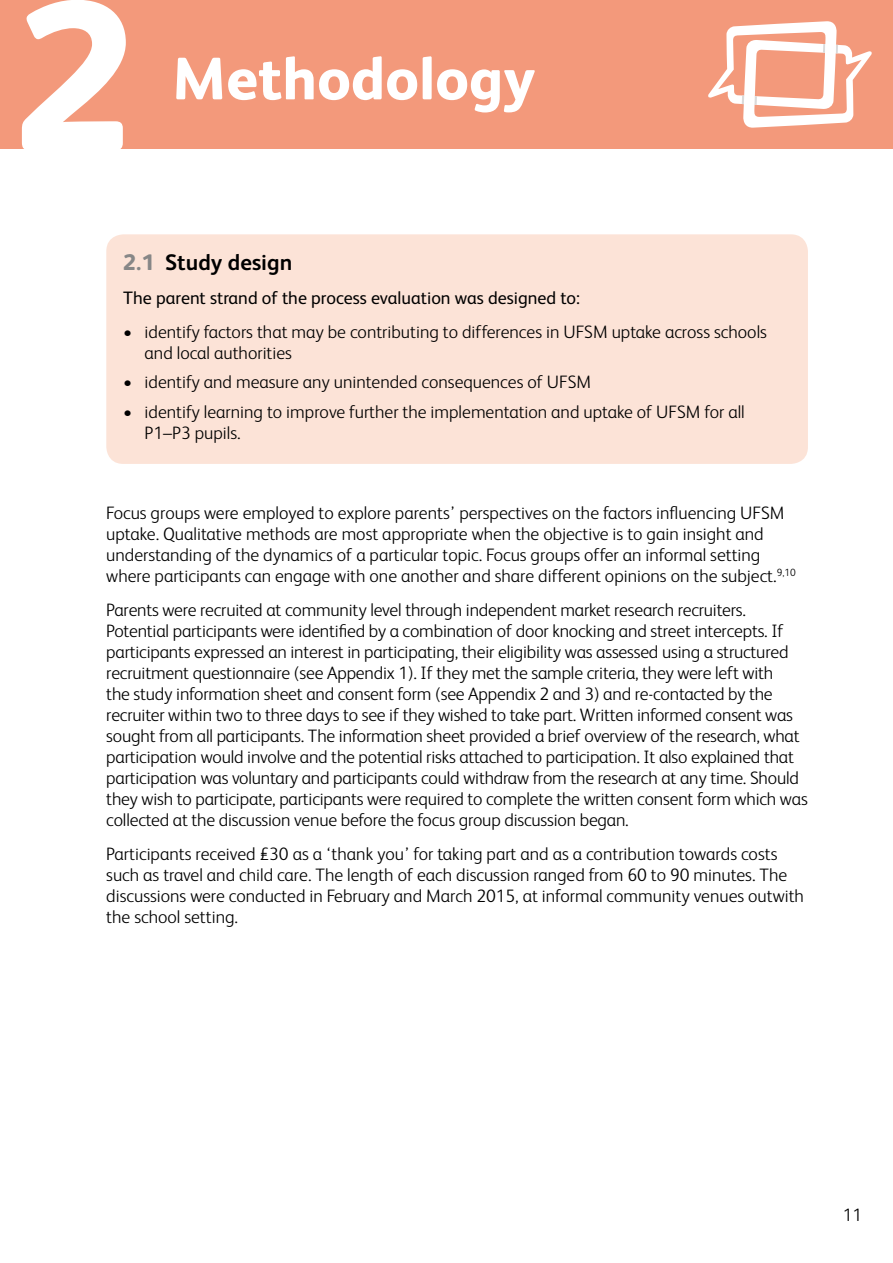
<style>
.page{position:relative;width:893px;height:1263px;background:#fff}
.page>*{position:absolute;margin:0;border:0;box-sizing:border-box;transform-origin:0 0}
.t1{font:800 212.1px "FS Albert";color:#fff}
.Heading_1{font:800 60px "FS Albert";color:#fff}
.Heading_2{font:700 22.5px "FS Albert";color:#000}
.Body_Text{font:300 18px/21px "FS Albert";letter-spacing:-.01em;color:#000}
.Body_Text-2{font:18px "FS Albert";color:#000}
.s1{font-weight:800;color:#878787}
</style>
<div class="page">
<div style="left:0;top:0;width:893px;height:149px;background:#f3997b"></div>
<div style="left:106px;top:234px;width:702px;height:230px;background:#fce3d7;border-radius:17px"></div>
<svg style="left:708px;top:21px;width:164px;height:107px"></svg>
<h1 class="t1" style="left:14px;top:-77px;width:122px">2</h1>
<h1 class="Heading_1" style="left:172px;top:35px;width:365px">Methodology</h1>
<h2 class="Heading_2" style="left:123px;top:247px;width:170px"><span class="s1">2.1</span> Study design</h2>
<p class="Body_Text-2" style="left:123px;top:286px;width:458px">The parent strand of the process evaluation was designed to:</p>
<p class="Body_Text" style="left:145px;top:320px;width:624px;text-indent:-21px">• identify factors that may be contributing to differences in UFSM uptake across schools and local authorities</p>
<p class="Body_Text" style="left:123px;top:371px;width:469px">• identify and measure any unintended consequences of UFSM</p>
<p class="Body_Text" style="left:145px;top:400px;width:602px;text-indent:-21px">• identify learning to improve further the implementation and uptake of UFSM for all<br>P1–P3 pupils.</p>
<p class="Body_Text" style="left:106px;top:502px;width:691px">Focus groups were employed to explore parents’ perspectives on the factors influencing UFSM uptake. Qualitative methods are most appropriate when the objective is to gain insight and understanding of the dynamics of a particular topic. Focus groups offer an informal setting where participants can engage with one another and share different opinions on the subject.<sup>9,10</sup></p>
<p class="Body_Text" style="left:106px;top:599px;width:703px">Parents were recruited at community level through independent market research recruiters.<br>Potential participants were identified by a combination of door knocking and street intercepts. If participants expressed an interest in participating, their eligibility was assessed using a structured recruitment questionnaire (see Appendix 1). If they met the sample criteria, they were left with<br>the study information sheet and consent form (see Appendix 2 and 3) and re-contacted by the recruiter within two to three days to see if they wished to take part. Written informed consent was sought from all participants. The information sheet provided a brief overview of the research, what participation would involve and the potential risks attached to participation. It also explained that participation was voluntary and participants could withdraw from the research at any time. Should they wish to participate, participants were required to complete the written consent form which was collected at the discussion venue before the focus group discussion began.</p>
<p class="Body_Text" style="left:106px;top:842px;width:699px">Participants received £30 as a ‘thank you’ for taking part and as a contribution towards costs such as travel and child care. The length of each discussion ranged from 60 to 90 minutes. The discussions were conducted in February and March 2015, at informal community venues outwith the school setting.</p>
<p class="Body_Text" style="left:843px;top:1203px;width:21px">11</p>
</div>
